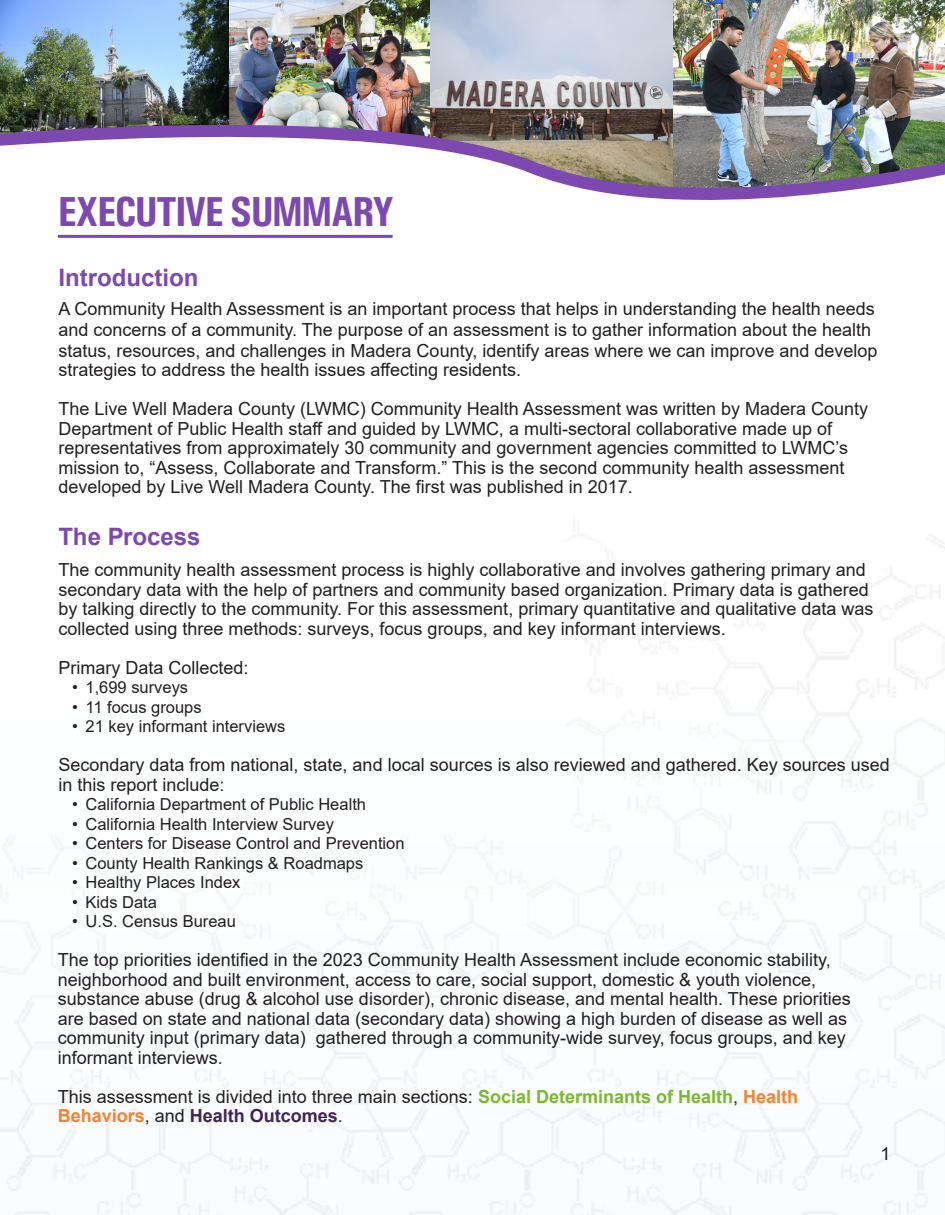
<style>
.page{position:relative;width:945px;height:1215px;background:#fff}
.page>*{position:absolute;margin:0;border:0;box-sizing:border-box;transform-origin:0 0}
.t1{font:700 condensed 42px "Univers";letter-spacing:-.04em;color:#7d48af}
.t2{font:700 24px "Arial";color:#7d48af}
.t3{font:18px/19.5px "Arial";color:#231f20}
.t4{font:16.5px "Arial";color:#231f20}
.s1{font-weight:700;color:#7bb82e}
.s2{font-weight:700;color:#f58230}
.s3{font-weight:700;color:#402552}
</style>
<div class="page">
<img style="left:0;top:0;width:945px;height:238px">
<hr style="left:58px;top:235px;width:335px;height:3px;background:#7d48af">
<p class="t1" style="left:58px;top:186px;width:338px">EXECUTIVE SUMMARY</p>
<p class="t2" style="left:58px;top:261px;width:141px">Introduction</p>
<p class="t3" style="left:58px;top:298px;width:821px;line-height:20.5px">A Community Health Assessment is an important process that helps in understanding the health needs and concerns of a community. The purpose of an assessment is to gather information about the health status, resources, and challenges in Madera County, identify areas where we can improve and develop strategies to address the health issues affecting residents.</p>
<p class="t3" style="left:58px;top:399px;width:811px">The Live Well Madera County (LWMC) Community Health Assessment was written by Madera County Department of Public Health staff and guided by LWMC, a multi-sectoral collaborative made up of representatives from approximately 30 community and government agencies committed to LWMC’s mission to, “Assess, Collaborate and Transform.” This is the second community health assessment developed by Live Well Madera County. The first was published in 2017.</p>
<p class="t2" style="left:58px;top:520px;width:144px">The Process</p>
<p class="t3" style="left:58px;top:560px;width:817px">The community health assessment process is highly collaborative and involves gathering primary and secondary data with the help of partners and community based organization. Primary data is gathered by talking directly to the community. For this assessment, primary quantitative and qualitative data was collected using three methods: surveys, focus groups, and key informant interviews.</p>
<p class="t3" style="left:58px;top:658px;width:192px">Primary Data Collected:</p>
<p class="t4" style="left:72px;top:676px;width:118px">• 1,699 surveys</p>
<p class="t4" style="left:72px;top:696px;width:131px">• 11 focus groups</p>
<p class="t4" style="left:72px;top:715px;width:215px">• 21 key informant interviews</p>
<p class="t3" style="left:58px;top:755px;width:833px">Secondary data from national, state, and local sources is also reviewed and gathered. Key sources used in this report include:</p>
<p class="t4" style="left:72px;top:793px;width:296px">• California Department of Public Health</p>
<p class="t4" style="left:72px;top:813px;width:263px">• California Health Interview Survey</p>
<p class="t4" style="left:72px;top:832px;width:334px">• Centers for Disease Control and Prevention</p>
<p class="t4" style="left:72px;top:852px;width:293px">• County Health Rankings &amp; Roadmaps</p>
<p class="t4" style="left:72px;top:871px;width:170px">• Healthy Places Index</p>
<p class="t4" style="left:72px;top:891px;width:87px">• Kids Data</p>
<p class="t4" style="left:72px;top:910px;width:165px">• U.S. Census Bureau</p>
<p class="t3" style="left:58px;top:950px;width:795px">The top priorities identified in the 2023 Community Health Assessment include economic stability, neighborhood and built environment, access to care, social support, domestic &amp; youth violence, substance abuse (drug &amp; alcohol use disorder), chronic disease, and mental health. These priorities are based on state and national data (secondary data) showing a high burden of disease as well as community input (primary data) gathered through a community-wide survey, focus groups, and key informant interviews.</p>
<p class="t3" style="left:58px;top:1087px;width:742px">This assessment is divided into three main sections: <span class="s1">Social Determinants of Health</span>, <span class="s2">Health<br>Behaviors</span>, and <span class="s3">Health Outcomes</span>.</p>
<p class="t3" style="left:880px;top:1144px;width:12px">1</p>
</div>
